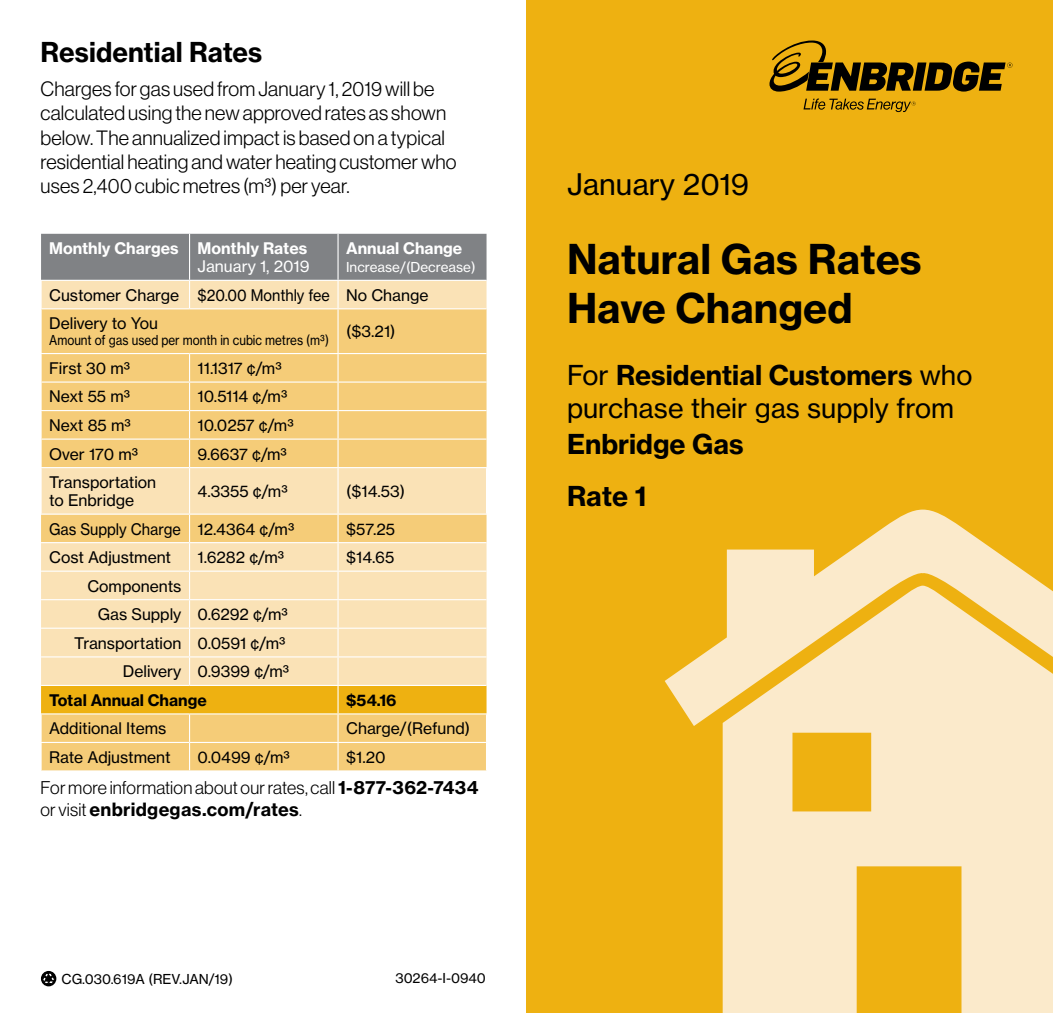
<style>
.page{position:relative;width:1053px;height:1013px;background:#fff}
.page>*{position:absolute;margin:0;border:0;box-sizing:border-box;transform-origin:0 0}
.t1{font:40.5px/48.6px "N Haas Grotesk TX Std 75 Bd";color:#000}
.t2{font:29.25px "N Haas Grotesk TX Std 55 Rg";color:#000}
.t3{font:27px/52.6px "N Haas Grotesk TX Std 75 Bd";color:#000}
.t4{font:27px "N Haas Grotesk TX Std 55 Rg";color:#000}
.t5{font:20.25px/24.3px "N Haas Grotesk DS Std 45 Lt";letter-spacing:.01em;color:#000}
.t6{font:18px "N Haas Grotesk DS Std 45 Lt";letter-spacing:.01em;color:#000}
.t7{font:18px "N Haas Grotesk TX Std 75 Bd";letter-spacing:.015em;color:#000}
.t8{font:15.75px/28.6px "N Haas Grotesk TX Std 55 Rg";color:#000}
.t9{font:15.75px "N Haas Grotesk TX Std 75 Bd";color:#fff}
.t10{font:15.75px "N Haas Grotesk TX Std 55 Rg";color:#000;scale:.93 1}
.t11{font:15.75px "N Haas Grotesk TX Std 75 Bd";color:#000}
.t12{font:15.75px "N Haas Grotesk TX Std 55 Rg";color:#fff}
.t13{font:13.5px "N Haas Grotesk TX Std 55 Rg";color:#000;scale:.87 1}
.t14{font:13.5px "N Haas Grotesk TX Std 55 Rg";color:#000}
.t15{font:13.5px "N Haas Grotesk TX Std 55 Rg";color:#fff}
.s1{font-family:"N Haas Grotesk TX Std 75 Bd"}
.s2{font-family:"N Haas Grotesk DS Std 45 Lt"}
.s3{font-family:"N Haas Grotesk TX Std 55 Rg"}
</style>
<div class="page">
<div style="left:526px;top:0;width:527px;height:1012px;background:#eeb111"></div>
<svg style="left:665px;top:509px;width:388px;height:503px;fill:#fbeacb"></svg>
<svg style="left:42px;top:309px;width:445px;height:204px;background:#f6d187"></svg>
<hr style="left:40px;top:353px;width:150px;height:1px;background:#fff">
<hr style="left:190px;top:353px;width:148px;height:1px;background:#fff">
<hr style="left:338px;top:353px;width:149px;height:1px;background:#fff">
<hr style="left:40px;top:381px;width:150px;height:1px;background:#fff">
<hr style="left:190px;top:381px;width:148px;height:1px;background:#fff">
<hr style="left:338px;top:381px;width:149px;height:1px;background:#fff">
<hr style="left:40px;top:410px;width:150px;height:1px;background:#fff">
<hr style="left:190px;top:410px;width:148px;height:1px;background:#fff">
<hr style="left:338px;top:410px;width:149px;height:1px;background:#fff">
<hr style="left:40px;top:438px;width:150px;height:1px;background:#fff">
<hr style="left:190px;top:438px;width:148px;height:1px;background:#fff">
<hr style="left:338px;top:438px;width:149px;height:1px;background:#fff">
<hr style="left:40px;top:467px;width:150px;height:1px;background:#fff">
<hr style="left:189px;top:468px;width:1px;height:45px;background:#fff">
<hr style="left:338px;top:467px;width:149px;height:1px;background:#fff">
<hr style="left:337px;top:468px;width:2px;height:45px;background:#fff">
<hr style="left:486px;top:468px;width:1px;height:45px;background:#fff">
<svg style="left:41px;top:234px;width:446px;height:74px;background:#ada698"></svg>
<hr style="left:337px;top:281px;width:2px;height:27px;background:#fff">
<hr style="left:337px;top:309px;width:2px;height:44px;background:#fff">
<hr style="left:337px;top:354px;width:2px;height:27px;background:#fff">
<hr style="left:337px;top:382px;width:2px;height:28px;background:#fff">
<hr style="left:337px;top:411px;width:2px;height:27px;background:#fff">
<svg style="left:189px;top:354px;width:1px;height:113px"></svg>
<hr style="left:337px;top:439px;width:2px;height:28px;background:#fff">
<hr style="left:190px;top:467px;width:148px;height:1px;background:#fff">
<hr style="left:40px;top:280px;width:150px;height:1px;background:#fff">
<hr style="left:190px;top:280px;width:148px;height:1px;background:#fff">
<hr style="left:338px;top:280px;width:149px;height:1px;background:#fff">
<svg style="left:41px;top:514px;width:446px;height:256px;background:#f7d794"></svg>
<svg style="left:41px;top:970px;width:15px;height:16px"></svg>
<svg style="left:42px;top:973px;width:13px;height:12px"></svg>
<svg style="left:804px;top:99px;width:112px;height:13px"></svg>
<svg style="left:769px;top:40px;width:243px;height:52px"></svg>
<h3 class="t3" style="left:40px;top:25px;width:223px">Residential Rates</h3>
<p class="t5" style="left:40px;top:77px;width:418px">Charges for gas used from January 1, 2019 will be calculated using the new approved rates as shown below. The annualized impact is based on a typical residential heating and water heating customer who uses 2,400 cubic metres (m³) per year.</p>
<p class="t9" style="left:49px;top:238px;width:260px">Monthly Charges Monthly Rates</p>
<p class="t12" style="left:198px;top:257px;width:113px">January 1, 2019</p>
<p class="t9" style="left:346px;top:238px;width:118px">Annual Change</p>
<p class="t15" style="left:346px;top:259px;width:131px">Increase/(Decrease)</p>
<p class="t8" style="left:49px;top:281px;width:381px">Customer Charge $20.00 Monthly fee No Change<br>Delivery to You</p>
<p class="t13" style="left:49px;top:332px;width:323px">Amount of gas used per month in cubic metres (m³)</p>
<p class="t8" style="left:346px;top:317px;width:51px">($3.21)</p>
<p class="t8" style="left:49px;top:354px;width:83px">First 30 m³</p>
<p class="t8" style="left:198px;top:354px;width:86px">11.1317 ¢/m³</p>
<p class="t8" style="left:49px;top:382px;width:83px">Next 55 m³</p>
<p class="t8" style="left:198px;top:382px;width:91px">10.5114 ¢/m³</p>
<p class="t8" style="left:49px;top:411px;width:83px">Next 85 m³</p>
<p class="t8" style="left:198px;top:411px;width:98px">10.0257 ¢/m³</p>
<p class="t8" style="left:49px;top:439px;width:91px">Over 170 m³</p>
<p class="t8" style="left:198px;top:439px;width:91px">9.6637 ¢/m³</p>
<p class="t8" style="left:49px;top:473px;width:109px;line-height:18px">Transportation to Enbridge</p>
<p class="t8" style="left:198px;top:477px;width:92px">4.3355 ¢/m³</p>
<p class="t8" style="left:346px;top:477px;width:61px">($14.53)</p>
<p class="t10" style="left:49px;top:519px;width:265px">Gas Supply Charge 12.4364 ¢/m³</p>
<p class="t8" style="left:346px;top:514px;width:51px">$57.25</p>
<p class="t8" style="left:49px;top:543px;width:124px">Cost Adjustment</p>
<p class="t8" style="left:198px;top:543px;width:88px">1.6282 ¢/m³</p>
<p class="t8" style="left:346px;top:543px;width:50px">$14.65</p>
<p class="t8" style="left:87px;top:571px;width:96px">Components</p>
<p class="t8" style="left:98px;top:600px;width:192px">Gas Supply 0.6292 ¢/m³</p>
<p class="t8" style="left:74px;top:628px;width:213px">Transportation 0.0591 ¢/m³</p>
<p class="t8" style="left:123px;top:657px;width:168px">Delivery 0.9399 ¢/m³</p>
<p class="t11" style="left:49px;top:690px;width:159px">Total Annual Change</p>
<p class="t11" style="left:346px;top:690px;width:52px">$54.16</p>
<p class="t8" style="left:49px;top:714px;width:119px">Additional Items</p>
<p class="t8" style="left:346px;top:714px;width:126px">Charge/(Refund)</p>
<p class="t8" style="left:49px;top:742px;width:123px">Rate Adjustment</p>
<p class="t8" style="left:198px;top:742px;width:94px">0.0499 ¢/m³</p>
<p class="t8" style="left:346px;top:742px;width:41px">$1.20</p>
<p class="t6" style="left:40px;top:777px;width:439px">For more information about our rates, call <span class="s1">1-877-362-7434</span></p>
<p class="t7" style="left:40px;top:798px;width:263px"><span class="s2">or visit</span> enbridgegas.com/rates<span class="s2">.</span></p>
<p class="t14" style="left:62px;top:970px;width:173px">CG.030.619A (REV.JAN/19)</p>
<p class="t14" style="left:395px;top:969px;width:92px">30264-I-0940</p>
<h2 class="t2" style="left:567px;top:166px;width:184px">January 2019</h2>
<h1 class="t1" style="left:567px;top:235px;width:356px">Natural Gas Rates<br>Have Changed</h1>
<h3 class="t3" style="left:567px;top:349px;width:407px"><span class="s3">For</span> Residential Customers <span class="s3">who</span></h3>
<h3 class="t4" style="left:567px;top:391px;width:389px">purchase their gas supply from</h3>
<h3 class="t3" style="left:567px;top:417px;width:178px">Enbridge Gas<br>Rate 1</h3>
</div>
